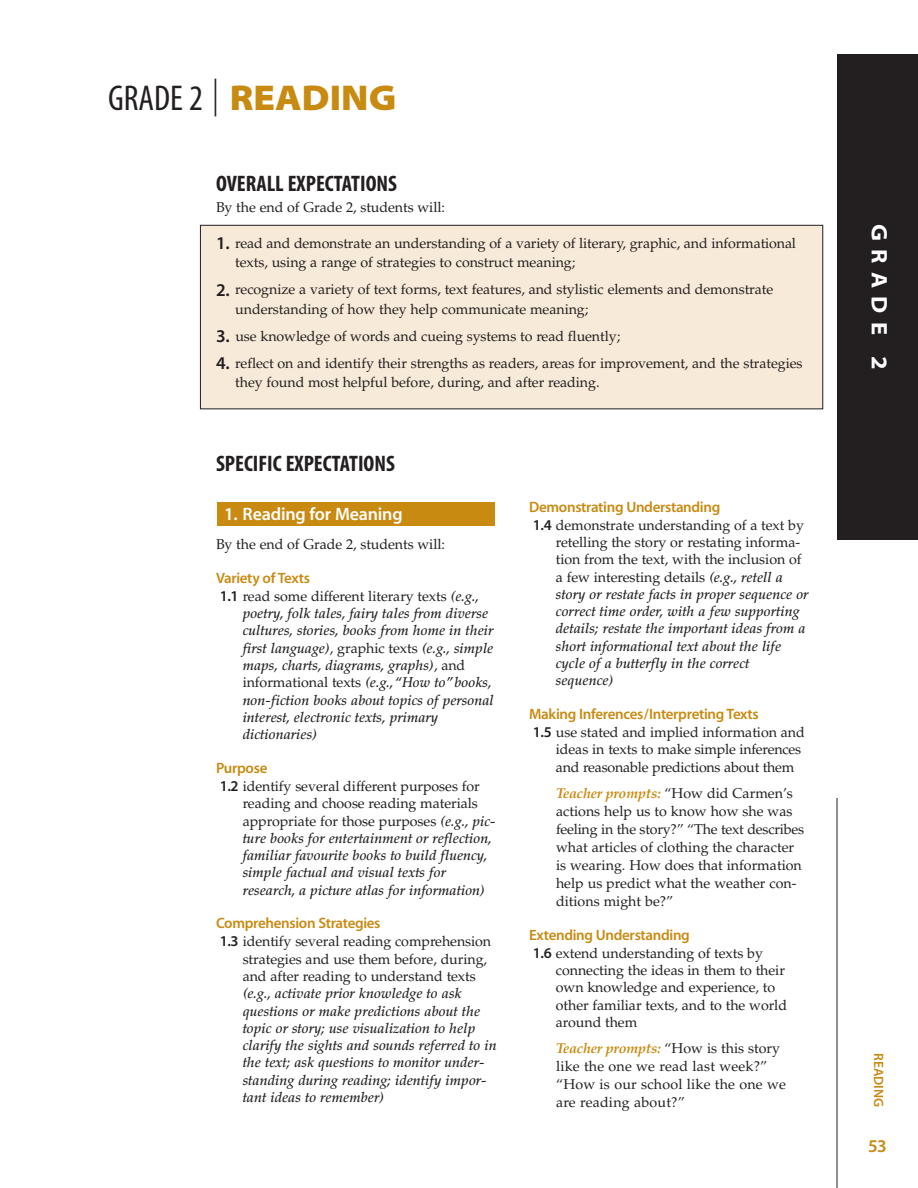
<style>
.page{position:relative;width:918px;height:1188px;background:#fff}
.page>*{position:absolute;margin:0;border:0;box-sizing:border-box;transform-origin:0 0}
.t1{font:36px "Myriad MM 830 700";color:#c88a11}
.t2{font:22.5px "Myriad MM 700 300";color:#231f20}
.t3{font:22.5px "Myriad MM 700 700";letter-spacing:.36em;color:#fff}
.t4{font:18px "Myriad MM 565 600";letter-spacing:-.01em;color:#fff}
.t5{font:18px "Myriad MM 565 600";color:#c88a11}
.t6{font:15px "Myriad MM 565 600";letter-spacing:-.02em;color:#c88a11}
.t7{font:italic 500 14.25px/17.2px "Palatino";letter-spacing:.005em;color:#231f20}
.t8{font:14.25px/17.4px "Palatino";letter-spacing:-.005em;color:#231f20}
.t9{font:14.25px/18px "Palatino";letter-spacing:.015em;color:#231f20}
.t10{font:13.5px "Myriad MM 565 600";color:#c88a11}
.s1{font-family:"Myriad MM 400 300";color:#231f20}
.s2{font-family:"Myriad MM 215 300";font-size:37.8px;color:#231f20}
.s3{font-family:"Myriad MM 565 600";font-size:18px}
.s4{font-family:"Myriad MM 565 600";font-weight:400;font-style:normal;font-size:15px}
.s5{font-weight:400;font-style:normal}
.s6{font-family:"Myriad MM 565 600";font-size:15px}
.s7{font-weight:700;font-style:italic;color:#c88a11}
</style>
<div class="page">
<hr style="left:837px;top:798px;width:1px;height:390px;background:#231f20">
<div style="left:200px;top:225px;width:623px;height:184px;background:#f7ead8"></div>
<div style="left:200px;top:225px;width:623px;height:184px;border:1px solid #231f20"></div>
<div style="left:837px;top:54px;width:81px;height:486px;background:#231f20"></div>
<div style="left:218px;top:502px;width:277px;height:24px;background:#c88a11"></div>
<h1 class="t1" style="left:108px;top:85px;width:290px"><span class="s1">GRADE 2</span> <span class="s2">|</span> READING</h1>
<h2 class="t2" style="left:216px;top:175px;width:182px">OVERALL EXPECTATIONS</h2>
<p class="t8" style="left:216px;top:200px;width:231px">By the end of Grade 2, students will:</p>
<p class="t8" style="left:235px;top:235px;width:562px;line-height:19.5px;text-indent:-19px"><span class="s3">1.</span> read and demonstrate an understanding of a variety of literary, graphic, and informational texts, using a range of strategies to construct meaning;</p>
<p class="t8" style="left:235px;top:281px;width:539px;line-height:19.5px;text-indent:-19px"><span class="s3">2.</span> recognize a variety of text forms, text features, and stylistic elements and demonstrate understanding of how they help communicate meaning;</p>
<p class="t8" style="left:216px;top:329px;width:406px"><span class="s3">3.</span> use knowledge of words and cueing systems to read fluently;</p>
<p class="t8" style="left:235px;top:355px;width:569px;line-height:19.5px;text-indent:-19px"><span class="s3">4.</span> reflect on and identify their strengths as readers, areas for improvement, and the strategies they found most helpful before, during, and after reading.</p>
<h2 class="t2" style="left:216px;top:455px;width:180px">SPECIFIC EXPECTATIONS</h2>
<p class="t4" style="left:224px;top:508px;width:180px">1. Reading for Meaning</p>
<p class="t8" style="left:216px;top:537px;width:231px">By the end of Grade 2, students will:</p>
<p class="t6" style="left:216px;top:572px;width:95px">Variety of Texts</p>
<p class="t7" style="left:243px;top:589px;width:253px;text-indent:-23px"><span class="s4">1.1</span> <span class="s5">read some different literary texts</span> (e.g., poetry, folk tales, fairy tales from diverse cultures, stories, books from home in their first language)<span class="s5">, graphic texts</span> (e.g., simple maps, charts, diagrams, graphs)<span class="s5">, and informational texts</span> (e.g.,“How to”books, non-fiction books about topics of personal interest, electronic texts, primary dictionaries)</p>
<p class="t6" style="left:216px;top:762px;width:53px">Purpose</p>
<p class="t7" style="left:243px;top:779px;width:255px;text-indent:-23px"><span class="s4">1.2</span> <span class="s5">identify several different purposes for reading and choose reading materials appropriate for those purposes</span> (e.g., pic&shy;ture books for entertainment or reflection, familiar favourite books to build fluency, simple factual and visual texts for research, a picture atlas for information)</p>
<p class="t6" style="left:216px;top:918px;width:166px">Comprehension Strategies</p>
<p class="t8" style="left:243px;top:935px;width:250px;text-indent:-23px"><span class="s6">1.3</span> identify several reading comprehension strategies and use them before, during, and after reading to understand texts</p>
<p class="t7" style="left:243px;top:987px;width:255px">(e.g., activate prior knowledge to ask questions or make predictions about the topic or story; use visualization to help clarify the sights and sounds referred to in the text; ask questions to monitor under&shy;standing during reading; identify impor&shy;tant ideas to remember)</p>
<p class="t6" style="left:529px;top:501px;width:193px">Demonstrating Understanding</p>
<p class="t7" style="left:556px;top:518px;width:254px;text-indent:-23px"><span class="s4">1.4</span> <span class="s5">demonstrate understanding of a text by retelling the story or restating informa&shy;tion from the text, with the inclusion of a few interesting details</span> (e.g., retell a story or restate facts in proper sequence or correct time order, with a few supporting details; restate the important ideas from a short informational text about the life cycle of a butterfly in the correct sequence)</p>
<p class="t6" style="left:529px;top:708px;width:231px">Making Inferences/Interpreting Texts</p>
<p class="t8" style="left:556px;top:725px;width:250px;text-indent:-23px"><span class="s6">1.5</span> use stated and implied information and ideas in texts to make simple inferences and reasonable predictions about them</p>
<p class="t8" style="left:556px;top:786px;width:250px;line-height:18px"><span class="s7">Teacher prompts:</span> “How did Carmen’s actions help us to know how she was feeling in the story?” “The text describes what articles of clothing the character is wearing. How does that information help us predict what the weather con&shy;ditions might be?”</p>
<p class="t6" style="left:529px;top:929px;width:162px">Extending Understanding</p>
<p class="t8" style="left:556px;top:946px;width:233px;text-indent:-23px"><span class="s6">1.6</span> extend understanding of texts by connecting the ideas in them to their own knowledge and experience, to other familiar texts, and to the world around them</p>
<p class="t9" style="left:556px;top:1041px;width:232px"><span class="s7">Teacher prompts:</span> “How is this story like the one we read last week?” “How is our school like the one we are reading about?”</p>
<h2 class="t3" style="left:888px;top:224px;width:147px;rotate:90deg">GRADE 2</h2>
<p class="t10" style="left:884px;top:1053px;width:56px;rotate:90deg">READING</p>
<p class="t5" style="left:868px;top:1139px;width:20px">53</p>
</div>
